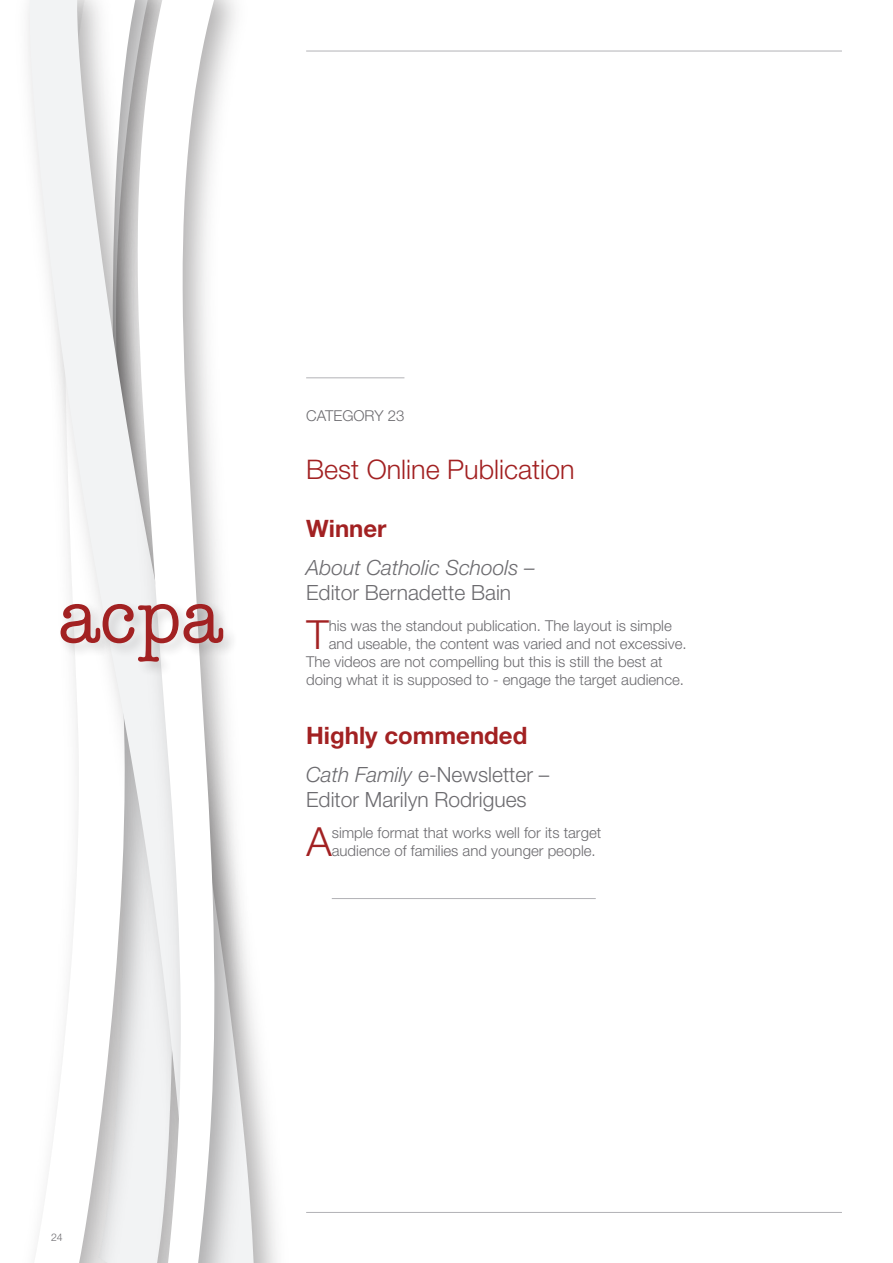
<style>
.page{position:relative;width:893px;height:1263px;background:#fff}
.page>*{position:absolute;margin:0;border:0;box-sizing:border-box;transform-origin:0 0}
._5_Comment{font:300 40.2px "Helvetica Neue LT Std";color:#a22122}
._6_Comment_line_unde{font:300 40.2px "Helvetica Neue LT Std";color:#a22122}
._2_Best_XX{font:300 27px "Helvetica Neue LT Std";color:#a22122}
._3_WINNER{font:700 24px "Helvetica Neue LT Std";color:#a22122}
._4_Paper{font:300 21px/25.2px "Helvetica Neue LT Std";color:#6c6b6f}
._4_Paper-2{font:italic 300 21px/25.2px "Helvetica Neue LT Std";color:#6c6b6f}
._5_Comment-2{font:300 15px "Helvetica Neue LT Std";color:#6c6b6f}
._6_Comment_line_unde-2{font:300 15px/18px "Helvetica Neue LT Std";color:#6c6b6f}
._1_CATEGORY{font:300 15px "Helvetica Neue LT Std";color:#6c6b6f}
.t1{font:300 10.5px "Helvetica Neue LT Std";color:#6c6b6f}
.s1{font-style:normal}
.s2{font-style:italic}
</style>
<div class="page">
<svg style="left:29px;top:0;width:87px;height:1263px"></svg>
<img style="left:116px;top:0;width:144px;height:1263px">
<svg style="left:137px;top:0;width:79px;height:1263px"></svg>
<hr style="left:306px;top:51px;width:536px;height:1px;background:#b2b2b6">
<hr style="left:306px;top:1212px;width:536px;height:1px;background:#b2b2b6">
<hr style="left:306px;top:377px;width:98px;height:1px;background:#b2b2b6">
<hr style="left:332px;top:898px;width:264px;height:1px;background:#b2b2b6">
<div style="left:58px;top:601px;width:180px;height:76px;background:#231f20;opacity:.18"></div>
<svg style="left:61px;top:604px;width:162px;height:58px"></svg>
<p class="t1" style="left:51px;top:1231px;width:13px">24</p>
<p class="_1_CATEGORY" style="left:306px;top:406px;width:100px">CATEGORY 23</p>
<p class="_2_Best_XX" style="left:306px;top:452px;width:270px">Best Online Publication</p>
<p class="_3_WINNER" style="left:306px;top:514px;width:82px">Winner</p>
<p class="_4_Paper-2" style="left:306px;top:555px;width:230px">About Catholic Schools –<br><span class="s1">Editor Bernadette Bain</span></p>
<p class="_5_Comment" style="left:306px;top:610px;width:24px">T</p>
<p class="_5_Comment-2" style="left:329px;top:617px;width:345px">his was the standout publication. The layout is simple</p>
<p class="_5_Comment-2" style="left:329px;top:635px;width:359px">and useable, the content was varied and not excessive.</p>
<p class="_5_Comment-2" style="left:306px;top:653px;width:358px">The videos are not compelling but this is still the best at</p>
<p class="_5_Comment-2" style="left:306px;top:671px;width:379px">doing what it is supposed to - engage the target audience.</p>
<p class="_3_WINNER" style="left:306px;top:720px;width:223px">Highly commended</p>
<p class="_4_Paper" style="left:306px;top:761px;width:245px"><span class="s2">Cath Family</span> e-Newsletter –<br>Editor Marilyn Rodrigues</p>
<p class="_6_Comment_line_unde" style="left:306px;top:817px;width:27px">A</p>
<p class="_6_Comment_line_unde-2" style="left:332px;top:823px;width:271px">simple format that works well for its target audience of families and younger people.</p>
</div>
